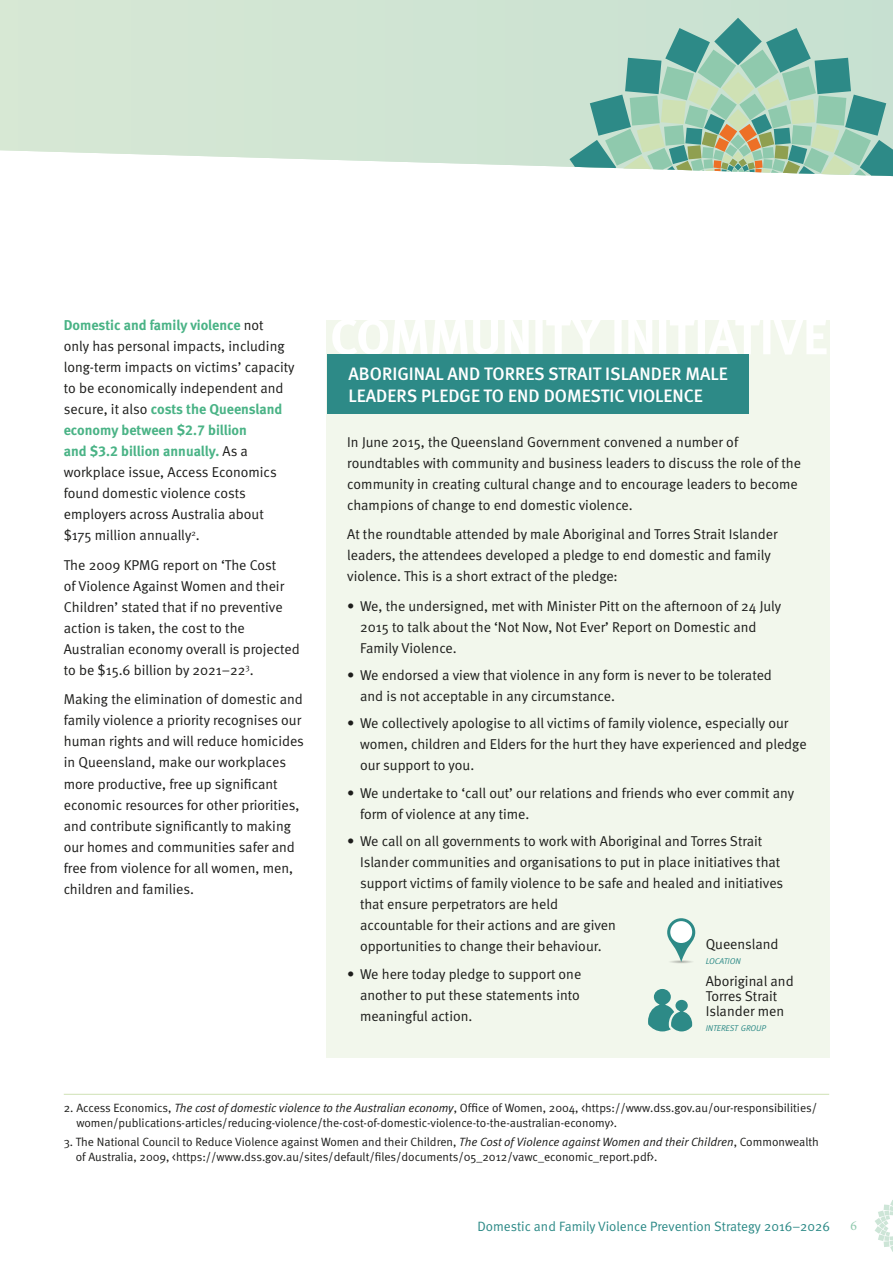
<style>
.page{position:relative;width:893px;height:1263px;background:#fff}
.page>*{position:absolute;margin:0;border:0;box-sizing:border-box;transform-origin:0 0}
.case_study_name{font:500 18px/21px "Meta";color:#fff}
.Body{font:14.25px/21px "Meta Normal";color:#1d1d1b}
.Interest_group___loc{font:14.25px/15px "Meta Normal";color:#1d1d1b}
.t1{font:13.5px "Meta Normal";color:#2d8a87}
.t2{font:13.5px "Minion Pro";color:#8fc9ad}
.footnotes{font:12px/15px "Meta Normal";color:#1d1d1b}
.Interest_group___loc-2{font:italic 8.4px "Meta Normal";color:#2d8a87}
.Body-2{font:italic 8.4px "Meta Normal";color:#2d8a87}
.s1{font-family:"Meta Bold LF";color:#4ab386}
.s2{font-style:italic}
</style>
<div class="page">
<svg style="left:875px;top:1200px;width:18px;height:52px"></svg>
<svg style="left:0;top:0;width:893px;height:167px"></svg>
<svg style="left:569px;top:18px;width:324px;height:158px"></svg>
<div style="left:326px;top:320px;width:503px;height:738px;background:#f2f7ec"></div>
<svg style="left:332px;top:320px;width:495px;height:34px"></svg>
<div style="left:327px;top:354px;width:422px;height:60px;background:#2d8a87"></div>
<svg style="left:648px;top:989px;width:44px;height:42px"></svg>
<svg style="left:667px;top:918px;width:28px;height:45px"></svg>
<div style="left:670px;top:921px;width:22px;height:22px;background:#fff;border-radius:50%"></div>
<hr style="left:64px;top:1094px;width:765px;height:1px;background:#cfe1b4">
<p class="Body" style="left:64px;top:315px;width:232px"><span class="s1">Domestic and family violence</span> not<br>only has personal impacts, including long‑term impacts on victims’ capacity to be economically independent and secure, it also <span class="s1">costs the Queensland economy between $2.7 billion<br>and $3.2 billion annually.</span> As a workplace issue, Access Economics found domestic violence costs employers across Australia about $175 million annually<sup>2</sup>.</p>
<p class="Body" style="left:64px;top:554px;width:238px">The 2009 KPMG report on ‘The Cost<br>of Violence Against Women and their Children’ stated that if no preventive action is taken, the cost to the Australian economy overall is projected to be $15.6 billion by 2021–22<sup>3</sup>.</p>
<p class="Body" style="left:64px;top:689px;width:242px">Making the elimination of domestic and family violence a priority recognises our human rights and will reduce homicides in Queensland, make our workplaces more productive, free up significant economic resources for other priorities, and contribute significantly to making our homes and communities safer and free from violence for all women, men, children and families.</p>
<p class="case_study_name" style="left:349px;top:364px;width:381px">ABORIGINAL AND TORRES STRAIT ISLANDER MALE<br>LEADERS PLEDGE TO END DOMESTIC VIOLENCE</p>
<p class="Body" style="left:347px;top:431px;width:455px">In June 2015, the Queensland Government convened a number of roundtables with community and business leaders to discuss the role of the community in creating cultural change and to encourage leaders to become champions of change to end domestic violence.</p>
<p class="Body" style="left:347px;top:523px;width:432px">At the roundtable attended by male Aboriginal and Torres Strait Islander leaders, the attendees developed a pledge to end domestic and family violence. This is a short extract of the pledge:</p>
<p class="Body" style="left:360px;top:595px;width:423px;text-indent:-13px">• We, the undersigned, met with Minister Pitt on the afternoon of 24 July<br>2015 to talk about the ‘Not Now, Not Ever’ Report on Domestic and<br>Family Violence.</p>
<p class="Body" style="left:360px;top:664px;width:413px;text-indent:-13px">• We endorsed a view that violence in any form is never to be tolerated and is not acceptable in any circumstance.</p>
<p class="Body" style="left:360px;top:713px;width:448px;text-indent:-13px">• We collectively apologise to all victims of family violence, especially our women, children and Elders for the hurt they have experienced and pledge our support to you.</p>
<p class="Body" style="left:360px;top:782px;width:436px;text-indent:-13px">• We undertake to ‘call out’ our relations and friends who ever commit any form of violence at any time.</p>
<p class="Body" style="left:360px;top:830px;width:425px;text-indent:-13px">• We call on all governments to work with Aboriginal and Torres Strait Islander communities and organisations to put in place initiatives that support victims of family violence to be safe and healed and initiatives that ensure perpetrators are held<br>accountable for their actions and are given<br>opportunities to change their behaviour.</p>
<p class="Body" style="left:360px;top:963px;width:223px;text-align:justify;text-indent:-13px">• We here today pledge to support one another to put these statements into meaningful action.</p>
<p class="Interest_group___loc" style="left:706px;top:936px;width:74px">Queensland</p>
<p class="Body-2" style="left:706px;top:956px;width:37px">LOCATION</p>
<p class="Interest_group___loc" style="left:706px;top:974px;width:89px">Aboriginal and<br>Torres Strait<br>Islander men</p>
<p class="Interest_group___loc-2" style="left:706px;top:1024px;width:62px">INTEREST GROUP</p>
<p class="footnotes" style="left:76px;top:1100px;width:742px;text-indent:-13px">2. Access Economics, <span class="s2">The cost of domestic violence to the Australian economy</span>, Office of Women, 2004, &lt;https://www.dss.gov.au/our-responsibilities/ women/publications-articles/reducing-violence/the-cost-of-domestic-violence-to-the-australian-economy&gt;.</p>
<p class="footnotes" style="left:76px;top:1134px;width:745px;text-indent:-12px">3. The National Council to Reduce Violence against Women and their Children, <span class="s2">The Cost of Violence against Women and their Children</span>, Commonwealth of Australia, 2009, &lt;https://www.dss.gov.au/sites/default/files/documents/05_2012/vawc_economic_report.pdf&gt;.</p>
<p class="t1" style="left:477px;top:1219px;width:354px">Domestic and Family Violence Prevention Strategy 2016–2026</p>
<p class="t2" style="left:850px;top:1217px;width:8px">6</p>
</div>
